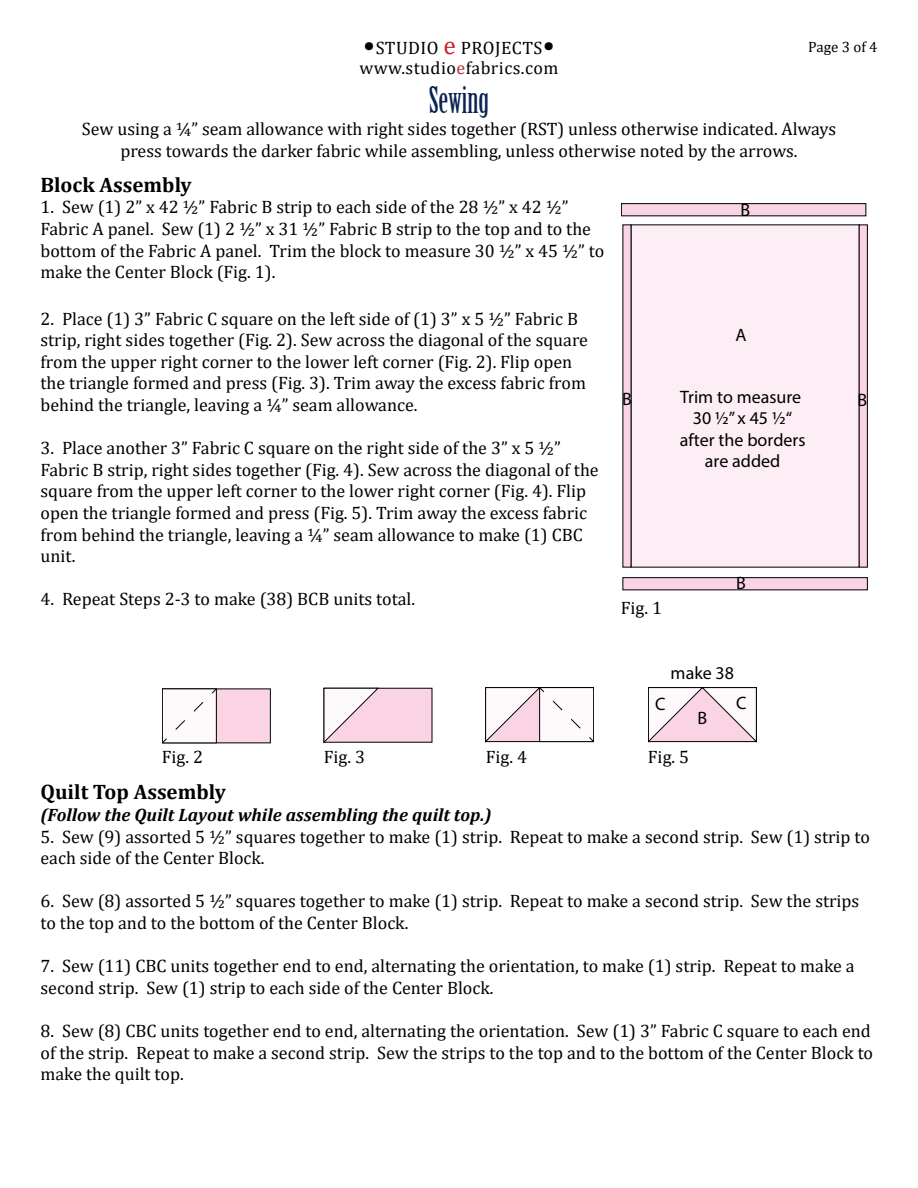
<style>
.page{position:relative;width:918px;height:1188px;background:#fff}
.page>*{position:absolute;margin:0;border:0;box-sizing:border-box;transform-origin:0 0}
.t1{font:36px "Birch Std";color:#0b2352}
.t2{font:700 21px "Cambria";color:#000}
.t3{font:18px/21.6px "Cambria";color:#000}
.t4{font:18px/21.6px "Myriad Pro";color:#000;text-align:center}
.t5{font:italic 700 18px "Cambria";color:#000}
.t6{font:18px "Cambria";letter-spacing:.025em;color:#000}
.t7{font:15px "Cambria";color:#000}
.s1{font-size:27px}
.s2{font-size:25.5px;color:#c1272d}
.s3{color:#c0272e}
</style>
<div class="page">
<div style="left:631px;top:224px;width:229px;height:344px;background:#fdedf4;border:1px solid #000"></div>
<div style="left:622px;top:224px;width:9px;height:344px;background:#fad3e4"></div>
<div style="left:859px;top:225px;width:8px;height:342px;background:#fad3e4"></div>
<div style="left:859px;top:224px;width:9px;height:344px;border:1px solid #000"></div>
<div style="left:621px;top:204px;width:245px;height:12px;background:#fad3e4"></div>
<div style="left:621px;top:203px;width:245px;height:13px;border:1px solid #000"></div>
<div style="left:623px;top:578px;width:244px;height:12px;background:#fad3e4"></div>
<div style="left:622px;top:577px;width:246px;height:13px;border:1px solid #000"></div>
<div style="left:162px;top:689px;width:108px;height:54px;background:#fad3e4"></div>
<div style="left:162px;top:688px;width:109px;height:55px;border:1px solid #000"></div>
<div style="left:162px;top:689px;width:54px;height:54px;background:#fef9fb"></div>
<div style="left:162px;top:688px;width:55px;height:55px;border:1px solid #000"></div>
<svg style="left:211px;top:688px;width:6px;height:6px"></svg>
<svg style="left:162px;top:701px;width:42px;height:42px"></svg>
<div style="left:324px;top:688px;width:108px;height:54px;background:#fad3e4"></div>
<svg style="left:324px;top:688px;width:56px;height:55px"></svg>
<div style="left:540px;top:688px;width:54px;height:54px;background:#fef9fb"></div>
<div style="left:539px;top:687px;width:55px;height:55px;border:1px solid #000"></div>
<svg style="left:588px;top:736px;width:6px;height:6px"></svg>
<svg style="left:485px;top:687px;width:96px;height:55px"></svg>
<svg style="left:648px;top:687px;width:109px;height:55px"></svg>
<p class="t6" style="left:363px;top:37px;width:193px"><span class="s1">•</span>STUDIO <span class="s2">e</span> PROJECTS<span class="s1">•</span></p>
<p class="t7" style="left:808px;top:38px;width:71px">Page 3 of 4</p>
<h1 class="t1" style="left:429px;top:80px;width:62px">Sewing</h1>
<p class="t3" style="left:82px;top:118px;width:756px;text-align:center">Sew using a ¼” seam allowance with right sides together (RST) unless otherwise indicated. Always press towards the darker fabric while assembling, unless otherwise noted by the arrows.</p>
<p class="t6" style="left:360px;top:57px;width:200px">www.studio<span class="s3">e</span>fabrics.com</p>
<p class="t2" style="left:40px;top:170px;width:153px">Block Assembly</p>
<p class="t3" style="left:40px;top:196px;width:565px">1. Sew (1) 2” x 42 ½” Fabric B strip to each side of the 28 ½” x 42 ½” Fabric A panel. Sew (1) 2 ½” x 31 ½” Fabric B strip to the top and to the bottom of the Fabric A panel. Trim the block to measure 30 ½” x 45 ½” to make the Center Block (Fig. 1).</p>
<p class="t3" style="left:40px;top:308px;width:549px">2. Place (1) 3” Fabric C square on the left side of (1) 3” x 5 ½” Fabric B strip, right sides together (Fig. 2). Sew across the diagonal of the square from the upper right corner to the lower left corner (Fig. 2). Flip open the triangle formed and press (Fig. 3). Trim away the excess fabric from behind the triangle, leaving a ¼” seam allowance.</p>
<p class="t3" style="left:40px;top:437px;width:560px">3. Place another 3” Fabric C square on the right side of the 3” x 5 ½” Fabric B strip, right sides together (Fig. 4). Sew across the diagonal of the square from the upper left corner to the lower right corner (Fig. 4). Flip open the triangle formed and press (Fig. 5). Trim away the excess fabric from behind the triangle, leaving a ¼” seam allowance to make (1) CBC unit.</p>
<p class="t3" style="left:40px;top:588px;width:376px">4. Repeat Steps 2-3 to make (38) BCB units total.</p>
<p class="t4" style="left:741px;top:199px;width:11px">B</p>
<p class="t4" style="left:735px;top:323px;width:13px">A</p>
<p class="t4" style="left:680px;top:385px;width:127px">Trim to measure<br>30 ½” x 45 ½“ after the borders are added</p>
<p class="t4" style="left:622px;top:388px;width:11px">B</p>
<p class="t4" style="left:858px;top:389px;width:11px">B</p>
<p class="t3" style="left:621px;top:597px;width:43px">Fig. 1</p>
<p class="t4" style="left:736px;top:572px;width:11px">B</p>
<p class="t4" style="left:671px;top:662px;width:65px">make 38</p>
<p class="t4" style="left:655px;top:693px;width:12px">C</p>
<p class="t4" style="left:736px;top:691px;width:12px">C</p>
<p class="t4" style="left:697px;top:706px;width:11px">B</p>
<p class="t3" style="left:648px;top:746px;width:43px">Fig. 5</p>
<p class="t3" style="left:162px;top:746px;width:43px">Fig. 2</p>
<p class="t3" style="left:324px;top:746px;width:43px">Fig. 3</p>
<p class="t3" style="left:486px;top:746px;width:43px">Fig. 4</p>
<p class="t2" style="left:40px;top:777px;width:187px">Quilt Top Assembly</p>
<p class="t5" style="left:40px;top:802px;width:453px">(Follow the Quilt Layout while assembling the quilt top.)</p>
<p class="t3" style="left:40px;top:826px;width:831px">5. Sew (9) assorted 5 ½” squares together to make (1) strip. Repeat to make a second strip. Sew (1) strip to each side of the Center Block.</p>
<p class="t3" style="left:40px;top:890px;width:820px">6. Sew (8) assorted 5 ½” squares together to make (1) strip. Repeat to make a second strip. Sew the strips to the top and to the bottom of the Center Block.</p>
<p class="t3" style="left:40px;top:955px;width:816px">7. Sew (11) CBC units together end to end, alternating the orientation, to make (1) strip. Repeat to make a second strip. Sew (1) strip to each side of the Center Block.</p>
<p class="t3" style="left:40px;top:1020px;width:834px">8. Sew (8) CBC units together end to end, alternating the orientation. Sew (1) 3” Fabric C square to each end of the strip. Repeat to make a second strip. Sew the strips to the top and to the bottom of the Center Block to make the quilt top.</p>
</div>
